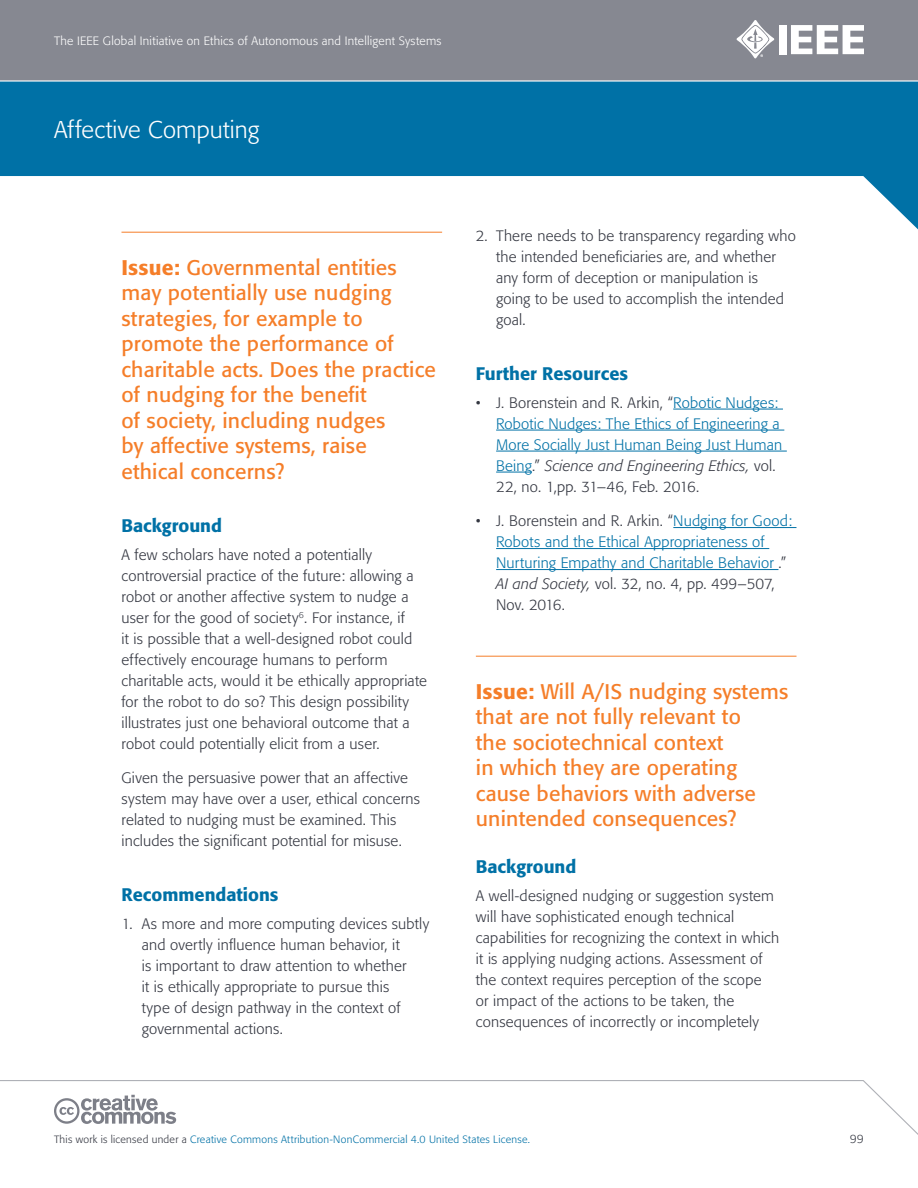
<style>
.page{position:relative;width:918px;height:1188px;background:#fff}
.page>*{position:absolute;margin:0;border:0;box-sizing:border-box;transform-origin:0 0}
.t1{font:300 24px "Formata";letter-spacing:.005em;color:#fff}
.t2{font:21px/25.5px "Formata";letter-spacing:.01em;color:#f57e29}
.t3{font:500 18px "Formata";color:#0071a6}
.t4{font:300 15px/21px "Formata";letter-spacing:.01em;color:#343741}
.t5{font:300 15px/21px "Formata";letter-spacing:.01em;color:#0071a6}
.t6{font:300 12px "Formata";letter-spacing:.02em;color:#fff}
.t7{font:300 12px "Formata";color:#343741}
.t8{font:300 10.5px "Formata";letter-spacing:.025em;color:#0071a6}
.s1{font-weight:500}
.s2{color:#343741}
.s3{font-style:italic;color:#343741}
</style>
<div class="page">
<div style="left:0;top:0;width:918px;height:81px;background:#868891"></div>
<svg style="left:0;top:82px;width:918px;height:147px;fill:#0071a6"></svg>
<svg style="left:0;top:1080px;width:918px;height:55px"></svg>
<hr style="left:0;top:80px;width:918px;height:2px;background:#fff">
<div style="left:779px;top:25px;width:8px;height:29px;background:#fff"></div>
<svg style="left:791px;top:25px;width:73px;height:29px"></svg>
<svg style="left:736px;top:20px;width:38px;height:38px"></svg>
<svg style="left:54px;top:1095px;width:122px;height:29px"></svg>
<hr style="left:122px;top:232px;width:320px;height:1px;background:#f57e29">
<hr style="left:673px;top:409px;width:110px;height:1px;background:#0071a6">
<hr style="left:496px;top:430px;width:288px;height:1px;background:#0071a6">
<hr style="left:496px;top:451px;width:291px;height:1px;background:#0071a6">
<hr style="left:496px;top:472px;width:36px;height:1px;background:#0071a6">
<hr style="left:673px;top:527px;width:123px;height:1px;background:#0071a6">
<hr style="left:496px;top:548px;width:273px;height:1px;background:#0071a6">
<hr style="left:496px;top:569px;width:282px;height:1px;background:#0071a6">
<hr style="left:476px;top:656px;width:320px;height:1px;background:#f57e29">
<p class="t6" style="left:54px;top:34px;width:389px">The IEEE Global Initiative on Ethics of Autonomous and Intelligent Systems</p>
<h1 class="t1" style="left:54px;top:115px;width:207px">Affective Computing</h1>
<p class="t2" style="left:122px;top:254px;width:316px"><span class="s1">Issue:</span> Governmental entities may potentially use nudging strategies, for example to promote the performance of charitable acts. Does the practice of nudging for the benefit<br>of society, including nudges<br>by affective systems, raise<br>ethical concerns?</p>
<p class="t3" style="left:122px;top:515px;width:102px">Background</p>
<p class="t4" style="left:121px;top:544px;width:307px">A few scholars have noted a potentially controversial practice of the future: allowing a robot or another affective system to nudge a user for the good of society<sup>6</sup>. For instance, if<br>it is possible that a well-designed robot could effectively encourage humans to perform charitable acts, would it be ethically appropriate for the robot to do so? This design possibility illustrates just one behavioral outcome that a robot could potentially elicit from a user.</p>
<p class="t4" style="left:121px;top:768px;width:300px">Given the persuasive power that an affective system may have over a user, ethical concerns related to nudging must be examined. This includes the significant potential for misuse.</p>
<p class="t3" style="left:122px;top:884px;width:159px">Recommendations</p>
<p class="t4" style="left:142px;top:914px;width:289px;text-indent:-20px">1. As more and more computing devices subtly and overtly influence human behavior, it<br>is important to draw attention to whether<br>it is ethically appropriate to pursue this<br>type of design pathway in the context of governmental actions.</p>
<p class="t4" style="left:496px;top:225px;width:301px;text-indent:-20px">2. There needs to be transparency regarding who the intended beneficiaries are, and whether any form of deception or manipulation is going to be used to accomplish the intended goal.</p>
<p class="t3" style="left:476px;top:362px;width:154px">Further Resources</p>
<p class="t5" style="left:496px;top:392px;width:288px;text-indent:-20px"><span class="s2">• J. Borenstein and R. Arkin, “</span>Robotic Nudges:<br>Robotic Nudges: The Ethics of Engineering a More Socially Just Human Being Just Human Being<span class="s2">.”</span> <span class="s3">Science and Engineering Ethics,</span> <span class="s2">vol.<br>22, no. 1,pp. 31–46, Feb. 2016.</span></p>
<p class="t5" style="left:496px;top:510px;width:298px;text-indent:-20px"><span class="s2">• J. Borenstein and R. Arkin. “</span>Nudging for Good:<br>Robots and the Ethical Appropriateness of Nurturing Empathy and Charitable Behavior <span class="s2">.” </span><span class="s3">AI and Society,</span> <span class="s2">vol. 32, no. 4, pp. 499–507, Nov. 2016.</span></p>
<h2 class="t2" style="left:476px;top:678px;width:314px"><span class="s1">Issue:</span> Will A/IS nudging systems that are not fully relevant to<br>the sociotechnical context<br>in which they are operating cause behaviors with adverse unintended consequences?</h2>
<p class="t3" style="left:476px;top:856px;width:102px">Background</p>
<p class="t4" style="left:476px;top:885px;width:305px">A well-designed nudging or suggestion system will have sophisticated enough technical capabilities for recognizing the context in which it is applying nudging actions. Assessment of the context requires perception of the scope<br>or impact of the actions to be taken, the consequences of incorrectly or incompletely</p>
<p class="t8" style="left:54px;top:1133px;width:478px"><span class="s2">This work is licensed under a</span> Creative Commons Attribution-NonCommercial 4.0 United States License.</p>
<p class="t7" style="left:850px;top:1132px;width:16px">99</p>
</div>
